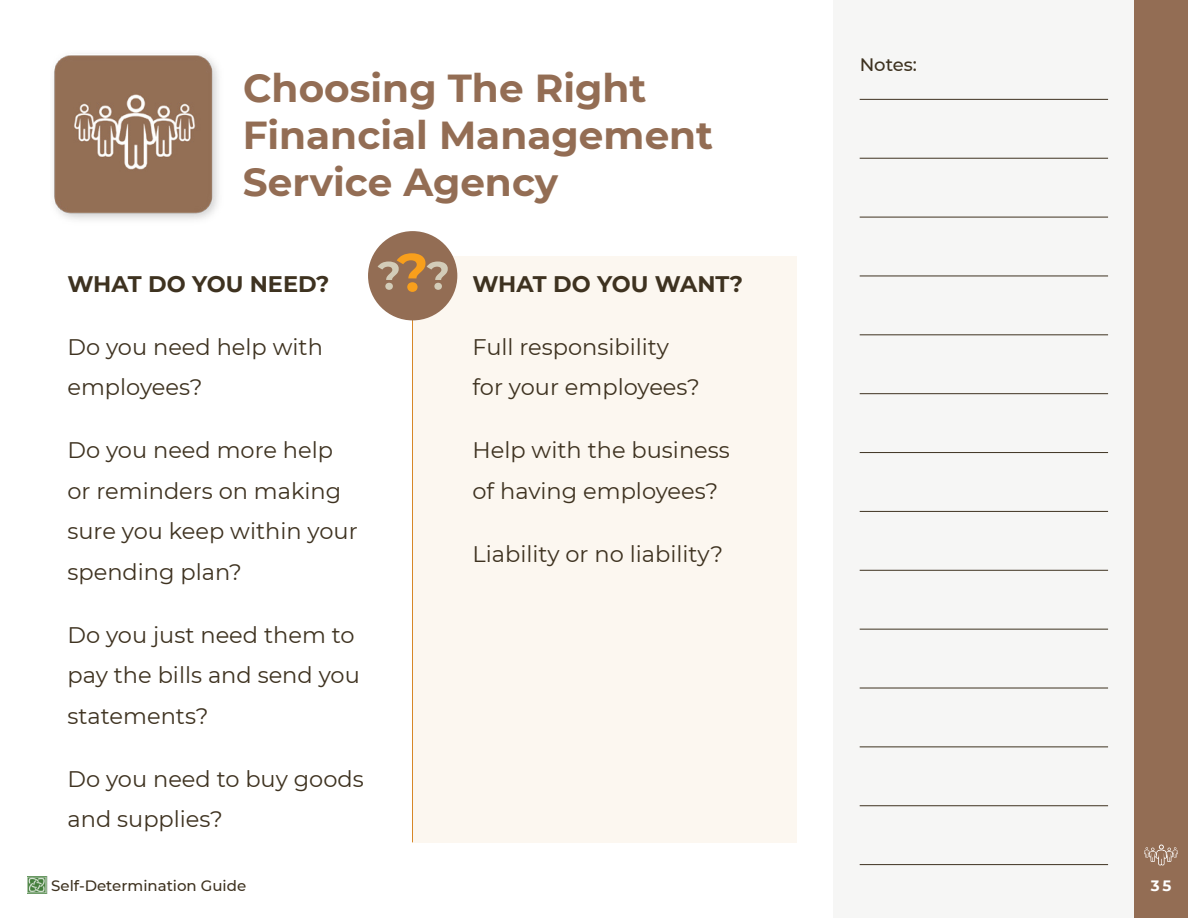
<style>
.page{position:relative;width:1188px;height:918px;background:#fff}
.page>*{position:absolute;margin:0;border:0;box-sizing:border-box;transform-origin:0 0}
.t1{font:700 39px/46.8px "Montserrat";color:#936d54}
.t2{font:22.5px/40.5px "Montserrat";color:#3e3220}
.t3{font:700 22.5px "Montserrat";color:#3e3220}
.t4{font:500 18px "Montserrat";color:#3e3220}
.t5{font:500 15px "Montserrat";color:#3e3220}
.t6{font:700 15px "Montserrat";color:#fff}
</style>
<div class="page">
<div style="left:834px;top:0;width:300px;height:918px;background:#f6f6f5"></div>
<img style="left:27px;top:876px;width:21px;height:18px">
<div style="left:1134px;top:0;width:54px;height:918px;background:#936d54"></div>
<hr style="left:860px;top:99px;width:248px;height:1px;background:#3e3220">
<hr style="left:860px;top:158px;width:248px;height:1px;background:#3e3220">
<hr style="left:860px;top:217px;width:248px;height:1px;background:#3e3220">
<hr style="left:860px;top:276px;width:248px;height:1px;background:#3e3220">
<hr style="left:860px;top:335px;width:248px;height:1px;background:#3e3220">
<hr style="left:860px;top:393px;width:248px;height:1px;background:#3e3220">
<hr style="left:860px;top:452px;width:248px;height:1px;background:#3e3220">
<hr style="left:860px;top:511px;width:248px;height:1px;background:#3e3220">
<hr style="left:860px;top:570px;width:248px;height:1px;background:#3e3220">
<hr style="left:860px;top:629px;width:248px;height:1px;background:#3e3220">
<hr style="left:860px;top:688px;width:248px;height:1px;background:#3e3220">
<hr style="left:860px;top:747px;width:248px;height:1px;background:#3e3220">
<hr style="left:860px;top:805px;width:248px;height:1px;background:#3e3220">
<hr style="left:860px;top:864px;width:248px;height:1px;background:#3e3220">
<img style="left:54px;top:55px;width:165px;height:165px">
<svg style="left:1144px;top:845px;width:34px;height:20px"></svg>
<div style="left:413px;top:256px;width:383px;height:587px;background:#fcf7f0"></div>
<hr style="left:412px;top:256px;width:1px;height:586px;background:#d78727">
<div style="left:368px;top:231px;width:89px;height:89px;background:#936d54;border-radius:50%"></div>
<svg style="left:378px;top:253px;width:70px;height:39px"></svg>
<p class="t1" style="left:243px;top:63px;width:472px">Choosing The Right<br>Financial Management<br>Service Agency</p>
<p class="t3" style="left:68px;top:268px;width:263px">WHAT DO YOU NEED?</p>
<p class="t2" style="left:68px;top:326px;width:257px">Do you need help with employees?</p>
<p class="t2" style="left:68px;top:429px;width:292px">Do you need more help or reminders on making sure you keep within your spending plan?</p>
<p class="t2" style="left:68px;top:614px;width:294px">Do you just need them to pay the bills and send you statements?</p>
<p class="t2" style="left:68px;top:758px;width:298px">Do you need to buy goods and supplies?</p>
<p class="t3" style="left:472px;top:268px;width:272px">WHAT DO YOU WANT?</p>
<p class="t2" style="left:472px;top:326px;width:229px">Full responsibility for your employees?</p>
<p class="t2" style="left:472px;top:429px;width:259px">Help with the business of having employees?</p>
<p class="t2" style="left:472px;top:533px;width:252px">Liability or no liability?</p>
<p class="t4" style="left:860px;top:52px;width:59px">Notes:</p>
<p class="t5" style="left:51px;top:875px;width:197px">Self-Determination Guide</p>
<p class="t6" style="left:1151px;top:875px;width:22px">35</p>
</div>
